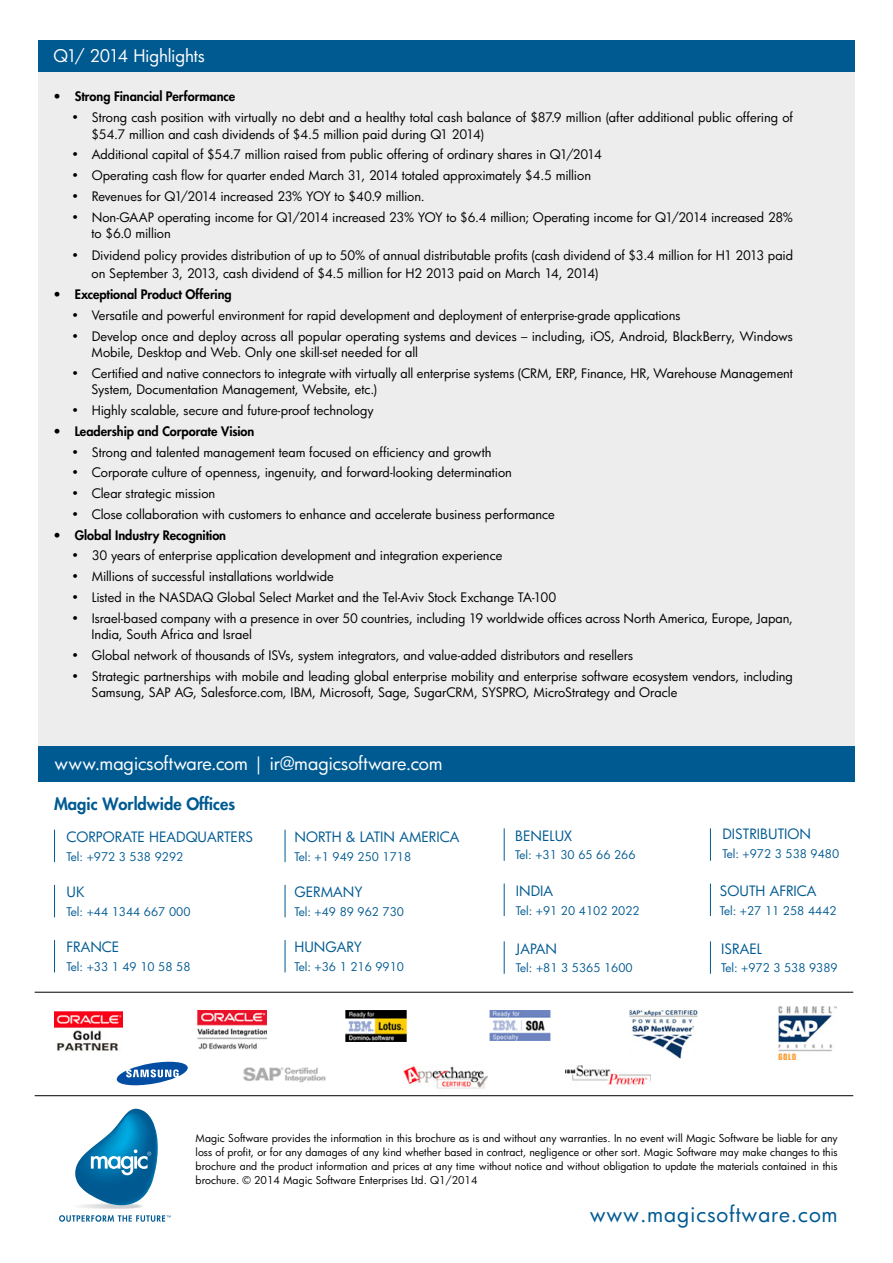
<style>
.page{position:relative;width:893px;height:1263px;background:#fff}
.page>*{position:absolute;margin:0;border:0;box-sizing:border-box;transform-origin:0 0}
.t1{font:21px "Futura";letter-spacing:.04em;color:#005a92}
.t2{font:18px "Futura";letter-spacing:-.01em;color:#fff}
.t3{font:16.95px "Futura";letter-spacing:-.015em;color:#fff}
.t4{font:800 16.5px "Futura";color:#005a92}
.t5{font:13.95px "Futura";color:#005a92}
.t6{font:12.75px/20.7px "Futura";letter-spacing:-.005em;color:#000}
.t7{font:800 12.75px "Futura";color:#000}
.t8{font:11.55px "Futura";color:#005a92}
.t9{font:10.5px/14.2px "Futura";color:#000;text-align:justify}
</style>
<div class="page">
<div style="left:38px;top:48px;width:817px;height:698px;background:#ededee"></div>
<div style="left:38px;top:40px;width:817px;height:32px;background:#005a92"></div>
<div style="left:38px;top:746px;width:817px;height:35px;background:#005a92"></div>
<hr style="left:285px;top:940px;width:1px;height:32px;background:#005a92">
<hr style="left:504px;top:883px;width:1px;height:33px;background:#005a92">
<hr style="left:54px;top:940px;width:1px;height:32px;background:#005a92">
<hr style="left:710px;top:883px;width:1px;height:33px;background:#005a92">
<hr style="left:285px;top:830px;width:1px;height:32px;background:#005a92">
<hr style="left:504px;top:941px;width:1px;height:33px;background:#005a92">
<hr style="left:504px;top:828px;width:1px;height:33px;background:#005a92">
<hr style="left:710px;top:828px;width:1px;height:33px;background:#005a92">
<hr style="left:54px;top:830px;width:1px;height:32px;background:#005a92">
<hr style="left:54px;top:885px;width:1px;height:32px;background:#005a92">
<hr style="left:285px;top:885px;width:1px;height:32px;background:#005a92">
<hr style="left:710px;top:941px;width:1px;height:33px;background:#005a92">
<svg style="left:59px;top:1215px;width:112px;height:7px"></svg>
<svg style="left:75px;top:1109px;width:83px;height:100px"></svg>
<hr style="left:35px;top:1095px;width:818px;height:1px;background:#000">
<hr style="left:35px;top:992px;width:818px;height:1px;background:#000">
<img style="left:54px;top:1012px;width:69px;height:39px">
<img style="left:198px;top:1010px;width:69px;height:40px">
<img style="left:778px;top:1007px;width:59px;height:53px">
<img style="left:629px;top:1009px;width:69px;height:50px">
<img style="left:490px;top:1010px;width:60px;height:31px">
<img style="left:346px;top:1010px;width:60px;height:31px">
<img style="left:243px;top:1067px;width:82px;height:16px">
<img style="left:565px;top:1057px;width:86px;height:29px">
<img style="left:403px;top:1066px;width:84px;height:23px">
<svg style="left:117px;top:1062px;width:71px;height:23px"></svg>
<h3 class="t3" style="left:54px;top:44px;width:153px">Q1/ 2014 Highlights</h3>
<p class="t7" style="left:75px;top:88px;width:162px">Strong Financial Performance</p>
<p class="t7" style="left:53px;top:88px;width:9px">•</p>
<p class="t7" style="left:53px;top:286px;width:9px">•</p>
<p class="t7" style="left:53px;top:423px;width:9px">•</p>
<p class="t7" style="left:53px;top:526px;width:9px">•</p>
<p class="t6" style="left:71px;top:107px;width:9px">•</p>
<p class="t6" style="left:71px;top:144px;width:9px">•</p>
<p class="t6" style="left:71px;top:165px;width:9px">•</p>
<p class="t6" style="left:71px;top:186px;width:9px">•</p>
<p class="t6" style="left:71px;top:206px;width:9px">•</p>
<p class="t6" style="left:71px;top:245px;width:9px">•</p>
<p class="t6" style="left:92px;top:107px;width:703px">Strong cash position with virtually no debt and a healthy total cash balance of $87.9 million (after additional public offering of</p>
<p class="t6" style="left:92px;top:123px;width:512px">$54.7 million and cash dividends of $4.5 million paid during Q1 2014(<br>Additional capital of $54.7 million raised from public offering of ordinary shares in Q1/2014</p>
<p class="t6" style="left:92px;top:165px;width:501px">Operating cash flow for quarter ended March 31, 2014 totaled approximately $4.5 million</p>
<p class="t6" style="left:92px;top:186px;width:335px">Revenues for Q1/2014 increased 23% YOY to $40.9 million.</p>
<p class="t6" style="left:92px;top:206px;width:703px">Non-GAAP operating income for Q1/2014 increased 23% YOY to $6.4 million; Operating income for Q1/2014 increased 28%</p>
<p class="t6" style="left:92px;top:222px;width:703px;line-height:22.2px">to $6.0 million<br>Dividend policy provides distribution of up to 50% of annual distributable profits (cash dividend of $3.4 million for H1 2013 paid</p>
<p class="t6" style="left:92px;top:263px;width:508px">on September 3, 2013, cash dividend of $4.5 million for H2 2013 paid on March 14, 2014(</p>
<p class="t7" style="left:75px;top:286px;width:159px">Exceptional Product Offering</p>
<p class="t6" style="left:71px;top:305px;width:9px">•</p>
<p class="t6" style="left:71px;top:325px;width:9px">•</p>
<p class="t6" style="left:71px;top:363px;width:9px">•</p>
<p class="t6" style="left:92px;top:305px;width:590px">Versatile and powerful environment for rapid development and deployment of enterprise-grade applications</p>
<p class="t6" style="left:92px;top:325px;width:703px">Develop once and deploy across all popular operating systems and devices – including, iOS, Android, BlackBerry, Windows</p>
<p class="t6" style="left:92px;top:342px;width:703px">Mobile, Desktop and Web. Only one skill-set needed for all<br>Certified and native connectors to integrate with virtually all enterprise systems (CRM, ERP, Finance, HR, Warehouse Management</p>
<p class="t6" style="left:92px;top:379px;width:287px">System, Documentation Management, Website, etc (.<br>Highly scalable, secure and future-proof technology</p>
<p class="t6" style="left:71px;top:400px;width:9px">•</p>
<p class="t7" style="left:75px;top:423px;width:181px">Leadership and Corporate Vision</p>
<p class="t6" style="left:71px;top:441px;width:9px">•</p>
<p class="t6" style="left:92px;top:441px;width:401px">Strong and talented management team focused on efficiency and growth</p>
<p class="t6" style="left:71px;top:462px;width:9px">•</p>
<p class="t6" style="left:92px;top:462px;width:422px">Corporate culture of openness, ingenuity, and forward-looking determination</p>
<p class="t6" style="left:71px;top:483px;width:9px">•</p>
<p class="t6" style="left:92px;top:483px;width:125px">Clear strategic mission</p>
<p class="t6" style="left:92px;top:504px;width:465px">Close collaboration with customers to enhance and accelerate business performance</p>
<p class="t6" style="left:71px;top:504px;width:9px">•</p>
<p class="t7" style="left:75px;top:526px;width:153px">Global Industry Recognition</p>
<p class="t6" style="left:71px;top:545px;width:9px">•</p>
<p class="t6" style="left:92px;top:545px;width:412px">30 years of enterprise application development and integration experience</p>
<p class="t6" style="left:71px;top:566px;width:9px">•</p>
<p class="t6" style="left:92px;top:566px;width:244px">Millions of successful installations worldwide</p>
<p class="t6" style="left:71px;top:587px;width:9px">•</p>
<p class="t6" style="left:92px;top:587px;width:466px">Listed in the NASDAQ Global Select Market and the Tel-Aviv Stock Exchange TA-100</p>
<p class="t6" style="left:71px;top:607px;width:9px">•</p>
<p class="t6" style="left:92px;top:607px;width:703px">Israel-based company with a presence in over 50 countries, including 19 worldwide offices across North America, Europe, Japan,</p>
<p class="t6" style="left:71px;top:645px;width:9px">•</p>
<p class="t6" style="left:92px;top:624px;width:543px">India, South Africa and Israel<br>Global network of thousands of ISVs, system integrators, and value-added distributors and resellers</p>
<p class="t6" style="left:71px;top:665px;width:9px">•</p>
<p class="t6" style="left:92px;top:665px;width:703px">Strategic partnerships with mobile and leading global enterprise mobility and enterprise software ecosystem vendors, including</p>
<p class="t6" style="left:92px;top:682px;width:587px">Samsung, SAP AG, Salesforce.com, IBM, Microsoft, Sage, SugarCRM, SYSPRO, MicroStrategy and Oracle</p>
<h2 class="t2" style="left:55px;top:751px;width:390px">www.magicsoftware.com | @i r magicsoftware.com</h2>
<p class="t4" style="left:54px;top:793px;width:183px">Magic Worldwide Offices</p>
<p class="t5" style="left:67px;top:827px;width:188px">CORPORATE HEADQUARTERS</p>
<p class="t8" style="left:67px;top:849px;width:118px">Tel: +972 3 538 9292</p>
<p class="t5" style="left:67px;top:882px;width:19px">UK</p>
<p class="t8" style="left:67px;top:904px;width:125px">Tel: +44 1344 667 000</p>
<p class="t5" style="left:67px;top:938px;width:54px">FRANCE</p>
<p class="t8" style="left:67px;top:959px;width:125px">Tel: +33 1 49 10 58 58</p>
<p class="t5" style="left:294px;top:827px;width:166px">NORTH &amp; LATIN AMERICA</p>
<p class="t8" style="left:294px;top:849px;width:118px">Tel: +1 949 250 1718</p>
<p class="t5" style="left:294px;top:882px;width:70px">GERMANY</p>
<p class="t8" style="left:294px;top:904px;width:111px">Tel: +49 89 962 730</p>
<p class="t5" style="left:294px;top:938px;width:69px">HUNGARY</p>
<p class="t8" style="left:294px;top:959px;width:111px">Tel: +36 1 216 9910</p>
<p class="t5" style="left:515px;top:826px;width:58px">BENELUX</p>
<p class="t8" style="left:515px;top:847px;width:122px">Tel: +31 30 65 66 266</p>
<p class="t5" style="left:516px;top:881px;width:39px">INDIA</p>
<p class="t8" style="left:516px;top:903px;width:125px">Tel: +91 20 4102 2022</p>
<p class="t5" style="left:516px;top:939px;width:43px">JAPAN</p>
<p class="t8" style="left:516px;top:960px;width:118px">Tel: +81 3 5365 1600</p>
<p class="t5" style="left:722px;top:825px;width:90px">DISTRIBUTION</p>
<p class="t8" style="left:722px;top:846px;width:118px">Tel: +972 3 538 9480</p>
<p class="t5" style="left:720px;top:881px;width:98px">SOUTH AFRICA</p>
<p class="t8" style="left:720px;top:903px;width:118px">Tel: +27 11 258 4442</p>
<p class="t5" style="left:721px;top:939px;width:42px">ISRAEL</p>
<p class="t8" style="left:721px;top:960px;width:118px">Tel: +972 3 538 9389</p>
<p class="t9" style="left:196px;top:1130px;width:644px">Magic Software provides the information in this brochure as is and without any warranties In. no event will Magic Software be liable for any loss of profit, or for any damages of any kind whether based in contract, negligence or other sort. Magic Software may make changes to this brochure and the product information and prices at any time without notice and without obligation to update the materials contained in this brochure. © 2014 Magic Software Enterprises Ltd Q. 1/2014</p>
<h1 class="t1" style="left:590px;top:1200px;width:250px">www.magicsoftware.com</h1>
</div>
